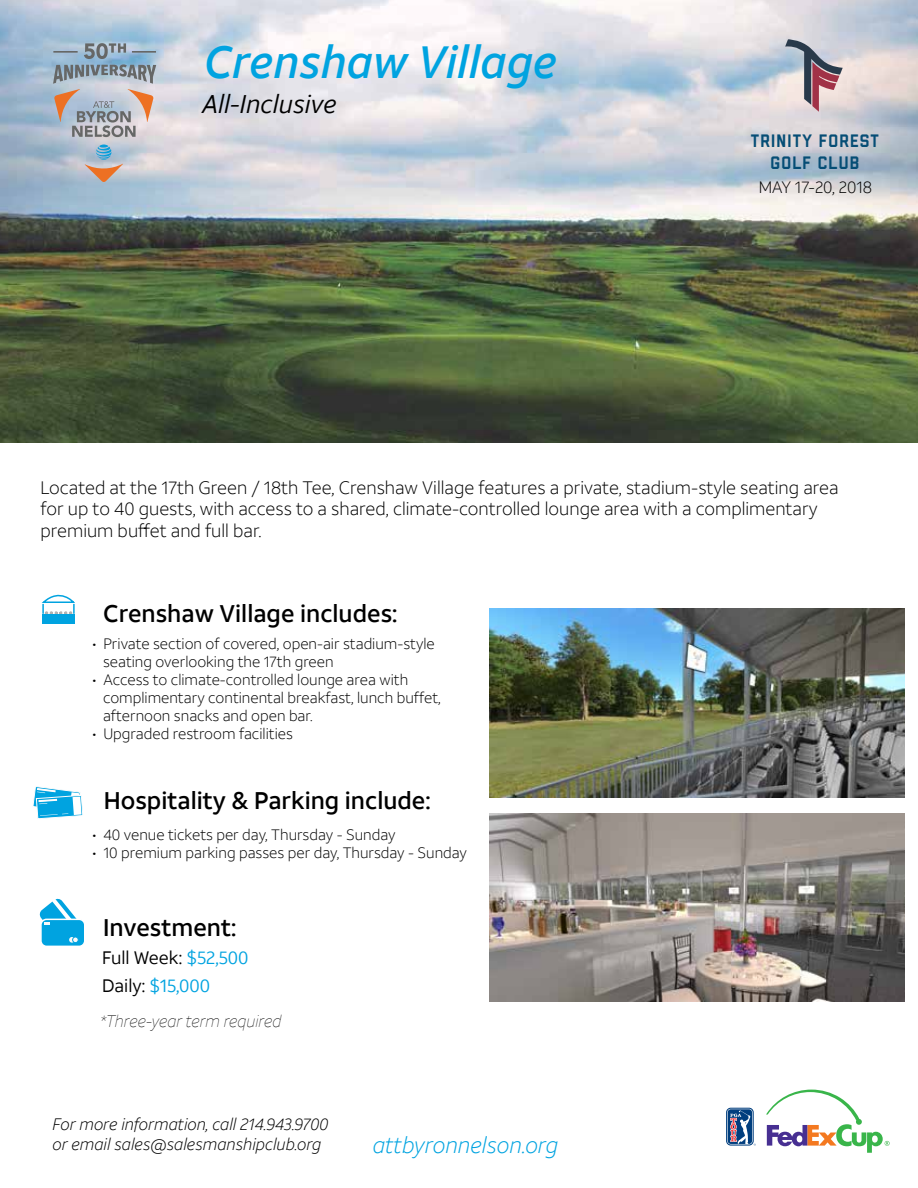
<style>
.page{position:relative;width:918px;height:1188px;background:#fff}
.page>*{position:absolute;margin:0;border:0;box-sizing:border-box;transform-origin:0 0}
.t1{font:italic 500 45px "ATT Aleck Sans";color:#00a3e0}
.t2{font:italic 25.5px "ATT Aleck Sans";color:#000}
.t3{font:500 24px "ATT Aleck Sans";color:#000}
.t4{font:italic 300 22.5px "ATT Aleck Sans";color:#00a3e0}
.t5{font:300 18px/21.6px "ATT Aleck Sans";color:#000}
.t6{font:500 18px/21px "Liberator";letter-spacing:.07em;color:#054d75;text-align:center}
.t7{font:18px "ATT Aleck Sans";color:#000}
.t8{font:18px "ATT Aleck Sans";color:#00a3e0}
.t9{font:italic 300 16.5px/19.8px "ATT Aleck Sans";color:#000}
.t10{font:italic 100 16.5px "ATT Aleck Sans";color:#020202}
.t11{font:300 16.5px "ATT Aleck Sans";color:#000}
.t12{font:300 15px/18px "ATT Aleck Sans";color:#000}
.s1{color:#00a3e0}
.s2{color:#000}
</style>
<div class="page">
<img style="left:0;top:0;width:918px;height:442px">
<div style="left:40px;top:919px;width:46px;height:28px;border:2px solid #fff;border-radius:6px"></div>
<svg style="left:39px;top:898px;width:45px;height:48px"></svg>
<div style="left:42px;top:614px;width:33px;height:10px;background:#00a3e0"></div>
<svg style="left:42px;top:594px;width:33px;height:20px"></svg>
<svg style="left:33px;top:786px;width:50px;height:33px"></svg>
<svg style="left:726px;top:1108px;width:28px;height:38px"></svg>
<div style="left:727px;top:1109px;width:26px;height:36px;background:#94adc8;border-radius:4px"></div>
<div style="left:728px;top:1109px;width:24px;height:35px;background:#003e7e;border-radius:3px"></div>
<svg style="left:730px;top:1110px;width:26px;height:36px"></svg>
<svg style="left:766px;top:1090px;width:124px;height:63px"></svg>
<img style="left:490px;top:609px;width:414px;height:188px">
<img style="left:490px;top:814px;width:414px;height:187px">
<svg style="left:53px;top:43px;width:103px;height:139px;background:#b0b5bd"></svg>
<svg style="left:785px;top:39px;width:58px;height:73px;background:#b4a6ae"></svg>
<h1 class="t1" style="left:204px;top:34px;width:355px">Crenshaw Village</h1>
<h2 class="t2" style="left:202px;top:88px;width:136px">All-Inclusive</h2>
<p class="t6" style="left:751px;top:132px;width:129px">TRINITY FOREST<br>GOLF CLUB</p>
<p class="t11" style="left:759px;top:177px;width:115px">MAY 17-20, 2018</p>
<p class="t5" style="left:40px;top:476px;width:800px">Located at the 17th Green / 18th Tee, Crenshaw Village features a private, stadium-style seating area for up to 40 guests, with access to a shared, climate-controlled lounge area with a complimentary premium buffet and full bar.</p>
<h3 class="t3" style="left:103px;top:598px;width:296px">Crenshaw Village includes:</h3>
<p class="t12" style="left:103px;top:634px;width:333px;text-indent:-10px">• Private section of covered, open-air stadium-style seating overlooking the 17th green</p>
<p class="t12" style="left:103px;top:670px;width:339px;text-indent:-10px">• Access to climate-controlled lounge area with complimentary continental breakfast, lunch buffet, afternoon snacks and open bar.</p>
<p class="t12" style="left:93px;top:724px;width:202px">• Upgraded restroom facilities</p>
<h3 class="t3" style="left:104px;top:785px;width:328px">Hospitality &amp; Parking include:</h3>
<p class="t12" style="left:93px;top:825px;width:304px">• 40 venue tickets per day, Thursday - Sunday</p>
<p class="t12" style="left:93px;top:843px;width:376px">• 10 premium parking passes per day, Thursday - Sunday</p>
<h3 class="t3" style="left:103px;top:912px;width:135px">Investment:</h3>
<p class="t7" style="left:102px;top:946px;width:148px">Full Week: <span class="s1">$52,500</span></p>
<p class="t8" style="left:102px;top:975px;width:110px"><span class="s2">Daily:</span> $15,000</p>
<p class="t10" style="left:100px;top:1011px;width:183px">*Three-year term required</p>
<p class="t9" style="left:52px;top:1114px;width:277px">For more information, call 214.943.9700 or email sales@salesmanshipclub.org</p>
<h3 class="t4" style="left:373px;top:1131px;width:187px">attbyronnelson.org</h3>
</div>
